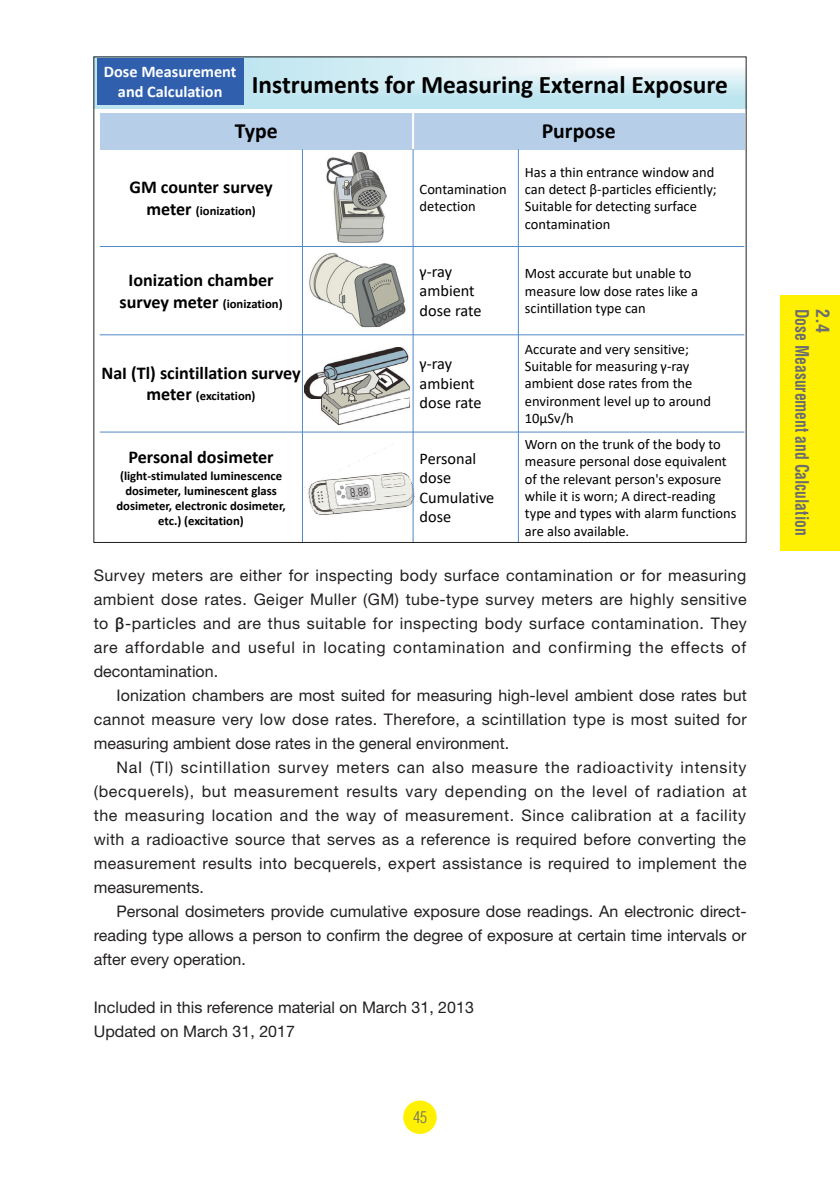
<style>
.page{position:relative;width:840px;height:1191px;background:#fff}
.page>*{position:absolute;margin:0;border:0;box-sizing:border-box;transform-origin:0 0}
.t1{font:700 25.4px "Calibri";color:#000}
.t2{font:700 21.8px "Calibri";color:#000}
.t3{font:700 18px "Calibri";color:#000}
.t4{font:700 condensed 18px "Helvetica";color:#6c6d70;scale:.87 1}
.t5{font:700 condensed 18px "Helvetica";color:#6c6d70}
.t6{font:16.2px/19.6px "Calibri";color:#000}
.t7{font:700 16.2px/19.6px "Calibri";color:#fff;text-align:center}
.t8{font:16px/24px "Helvetica Neue";color:#231f20;text-align:justify}
.t9{font:300 condensed 16px "Helvetica";color:#6c6d70}
.t10{font:14.4px/17.4px "Calibri";color:#000}
.t11{font:700 12.6px/15.2px "Calibri";color:#000;text-align:center}
.s1{font-size:18px}
.s2{font-weight:500}
</style>
<div class="page">
<div style="left:403px;top:1100px;width:33px;height:34px;background:#fff101;border-radius:50%"></div>
<div style="left:780px;top:295px;width:59px;height:255px;background:#fff101"></div>
<img style="left:96px;top:59px;width:648px;height:49px">
<svg style="left:303px;top:443px;width:112px;height:97px"></svg>
<div style="left:100px;top:113px;width:644px;height:36px;background:#b7cee8"></div>
<hr style="left:302px;top:149px;width:1px;height:393px;background:#5289c6">
<hr style="left:412px;top:113px;width:2px;height:36px;background:#fff">
<hr style="left:412px;top:149px;width:1px;height:393px;background:#5289c6">
<hr style="left:517px;top:149px;width:1px;height:393px;background:#5289c6">
<hr style="left:100px;top:246px;width:644px;height:1px;background:#5289c6">
<hr style="left:100px;top:334px;width:644px;height:1px;background:#5289c6">
<hr style="left:100px;top:431px;width:644px;height:1px;background:#5289c6">
<hr style="left:100px;top:542px;width:644px;height:1px;background:#5289c6">
<img style="left:304px;top:347px;width:106px;height:78px">
<img style="left:326px;top:152px;width:60px;height:91px">
<img style="left:309px;top:253px;width:97px;height:75px">
<div style="left:97px;top:58px;width:146px;height:46px;background:#3060ad"></div>
<p class="t7" style="left:104px;top:62px;width:134px">Dose Measurement and Calculation</p>
<p class="t1" style="left:252px;top:66px;width:477px">Instruments for Measuring External Exposure</p>
<p class="t2" style="left:235px;top:116px;width:44px">Type</p>
<p class="t2" style="left:541px;top:116px;width:75px">Purpose</p>
<p class="t3" style="left:129px;top:174px;width:145px">GM counter survey</p>
<p class="t11" style="left:146px;top:203px;width:111px"><span class="s1">meter</span> (ionization)</p>
<p class="t10" style="left:524px;top:163px;width:193px">Has a thin entrance window and can detect β‐particles efficiently;<br>Suitable for detecting surface contamination</p>
<p class="t10" style="left:419px;top:180px;width:89px">Contamination detection</p>
<p class="t3" style="left:128px;top:267px;width:146px">Ionization chamber</p>
<p class="t11" style="left:119px;top:296px;width:164px"><span class="s1">survey meter</span> (ionization)</p>
<p class="t6" style="left:419px;top:261px;width:63px">γ‐ray ambient dose rate</p>
<p class="t10" style="left:524px;top:264px;width:174px">Most accurate but unable to measure low dose rates like a scintillation type can</p>
<p class="t3" style="left:101px;top:360px;width:201px">NaI (Tl) scintillation survey</p>
<p class="t11" style="left:146px;top:388px;width:110px"><span class="s1">meter</span> (excitation)</p>
<p class="t6" style="left:419px;top:354px;width:63px">γ‐ray ambient dose rate</p>
<p class="t10" style="left:524px;top:340px;width:187px">Accurate and very sensitive;<br>Suitable for measuring γ‐ray ambient dose rates from the environment level up to around<br>10μSv/h</p>
<p class="t3" style="left:128px;top:444px;width:147px">Personal dosimeter</p>
<p class="t11" style="left:116px;top:468px;width:171px">(light‐stimulated luminescence dosimeter, luminescent glass dosimeter, electronic dosimeter, etc.) (excitation)</p>
<p class="t6" style="left:419px;top:448px;width:76px">Personal dose<br>Cumulative dose</p>
<p class="t10" style="left:524px;top:435px;width:213px">Worn on the trunk of the body to measure personal dose equivalent of the relevant person's exposure while it is worn; A direct‐reading type and types with alarm functions are also available.</p>
<p class="t8" style="left:94px;top:563px;width:654px">Survey meters are either for inspecting body surface contamination or for measuring ambient dose rates. Geiger Muller (GM) tube-type survey meters are highly sensitive to <span class="s2">β</span>-particles and are thus suitable for inspecting body surface contamination. They are affordable and useful in locating contamination and confirming the effects of decontamination.</p>
<p class="t8" style="left:94px;top:683px;width:654px;text-indent:23px">Ionization chambers are most suited for measuring high-level ambient dose rates but cannot measure very low dose rates. Therefore, a scintillation type is most suited for measuring ambient dose rates in the general environment.</p>
<p class="t8" style="left:94px;top:755px;width:654px;text-indent:23px">NaI (Tl) scintillation survey meters can also measure the radioactivity intensity (becquerels), but measurement results vary depending on the level of radiation at the measuring location and the way of measurement. Since calibration at a facility with a radioactive source that serves as a reference is required before converting the measurement results into becquerels, expert assistance is required to implement the measurements.</p>
<p class="t8" style="left:94px;top:899px;width:654px;text-indent:23px">Personal dosimeters provide cumulative exposure dose readings. An electronic direct&shy;reading type allows a person to confirm the degree of exposure at certain time intervals or after every operation.</p>
<p class="t8" style="left:94px;top:995px;width:381px">Included in this reference material on March 31, 2013</p>
<p class="t8" style="left:94px;top:1019px;width:202px">Updated on March 31, 2017</p>
<p class="t9" style="left:413px;top:1107px;width:16px">45</p>
<p class="t4" style="left:812px;top:309px;width:262px;rotate:90deg">Dose Measurement and Calculation</p>
<p class="t5" style="left:833px;top:309px;width:25px;rotate:90deg">2.4</p>
</div>
